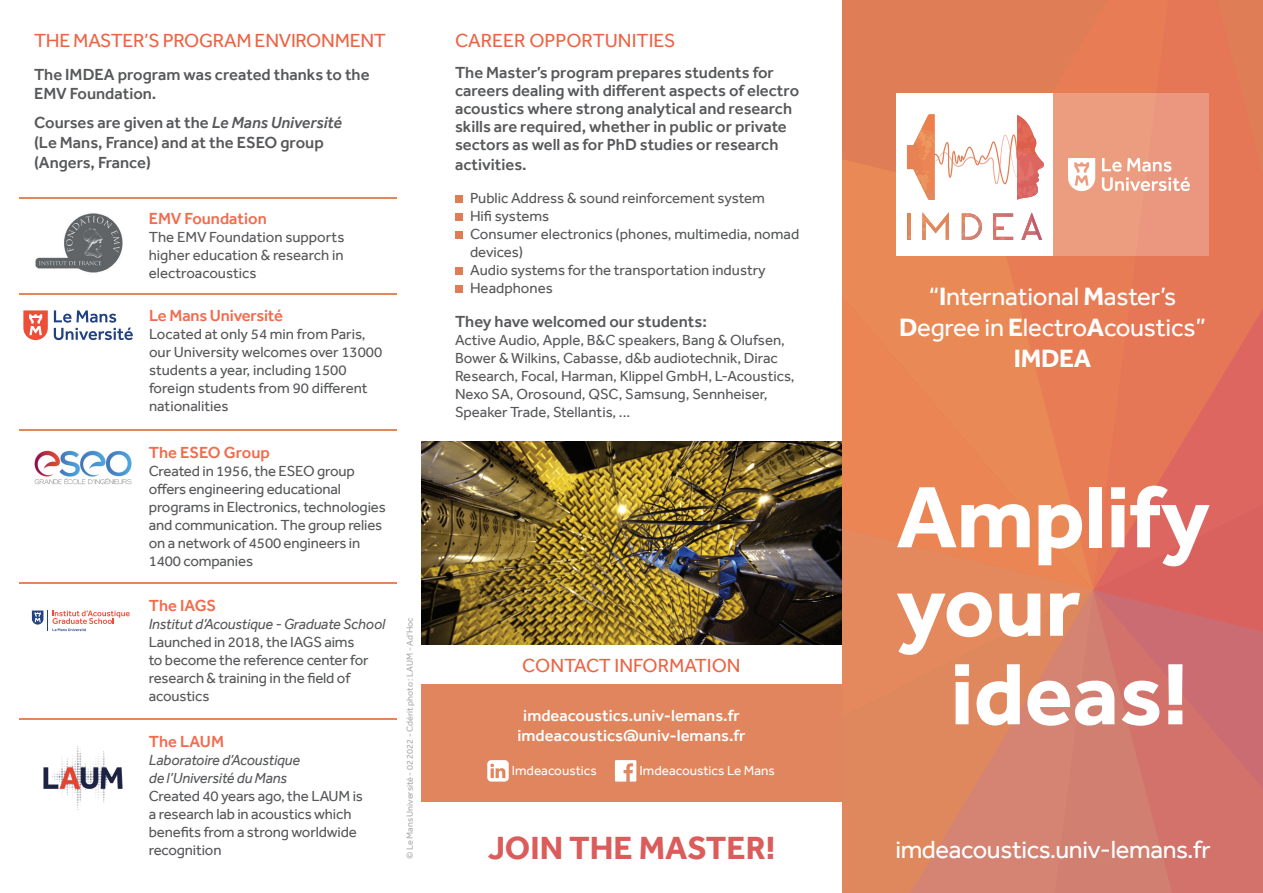
<style>
.page{position:relative;width:1263px;height:893px;background:#fff}
.page>*{position:absolute;margin:0;border:0;box-sizing:border-box;transform-origin:0 0}
.t1{font:700 90px "Effra";letter-spacing:-.005em;color:#fff}
.t2{font:700 33px "Effra";color:#da5c5b}
.t3{font:25.8px "Effra";letter-spacing:-.01em;color:#fff}
.t4{font:700 25.8px "Effra";letter-spacing:-.01em;color:#fff}
.t5{font:25.5px "Effra";letter-spacing:-.015em;color:#fff}
.t6{font:19.5px "Effra";letter-spacing:-.015em;color:#ec6444}
.t7{font:500 16.5px/18px "Effra";color:#57585a}
.t8{font:500 16.5px "Effra";color:#fff}
.Style_de_paragraphe{font:500 16.5px "Effra";color:#f26b4c}
.t9{font:15px/18px "Effra";letter-spacing:-.005em;color:#57585a}
.t10{font:italic 15px/18px "Effra";letter-spacing:-.01em;color:#57585a}
.t11{font:13.5px "Effra";color:#fff}
.t12{font:9px "Effra";color:#a8a9ad}
.s1{font-style:italic}
.s2{font-weight:700}
</style>
<div class="page">
<div style="left:842px;top:0;width:421px;height:893px;background:#df7d56"></div>
<svg style="left:1093px;top:590px;width:170px;height:303px;background:#d0726d"></svg>
<svg style="left:1168px;top:93px;width:95px;height:497px"></svg>
<svg style="left:990px;top:93px;width:178px;height:497px"></svg>
<svg style="left:842px;top:160px;width:251px;height:136px;fill:#e98955"></svg>
<div style="left:842px;top:296px;width:251px;height:232px;background:#e98555"></div>
<div style="left:842px;top:528px;width:251px;height:62px;background:#e38958"></div>
<div style="left:842px;top:590px;width:69px;height:303px;background:#e0885d"></div>
<svg style="left:911px;top:590px;width:182px;height:303px;fill:#e0885d"></svg>
<div style="left:896px;top:94px;width:156px;height:162px;background:#fff"></div>
<svg style="left:907px;top:114px;width:137px;height:86px"></svg>
<svg style="left:908px;top:214px;width:3px;height:26px"></svg>
<svg style="left:922px;top:212px;width:27px;height:28px"></svg>
<svg style="left:962px;top:214px;width:20px;height:26px"></svg>
<svg style="left:1021px;top:212px;width:21px;height:28px"></svg>
<svg style="left:993px;top:214px;width:20px;height:26px"></svg>
<div style="left:1052px;top:94px;width:156px;height:162px;background:#ed9d7f"></div>
<svg style="left:1102px;top:158px;width:88px;height:33px"></svg>
<svg style="left:1068px;top:158px;width:27px;height:33px"></svg>
<div style="left:455px;top:195px;width:7px;height:8px;background:#df7c54"></div>
<div style="left:455px;top:213px;width:7px;height:8px;background:#df7c54"></div>
<div style="left:455px;top:231px;width:7px;height:8px;background:#df7c54"></div>
<div style="left:455px;top:267px;width:7px;height:8px;background:#df7c54"></div>
<div style="left:455px;top:285px;width:7px;height:8px;background:#df7c54"></div>
<img style="left:421px;top:442px;width:421px;height:202px">
<div style="left:421px;top:685px;width:421px;height:117px;background:#e0855d"></div>
<svg style="left:615px;top:760px;width:21px;height:22px"></svg>
<svg style="left:487px;top:760px;width:22px;height:22px"></svg>
<img style="left:43px;top:746px;width:80px;height:64px">
<svg style="left:32px;top:610px;width:98px;height:21px"></svg>
<img style="left:34px;top:451px;width:98px;height:34px">
<svg style="left:54px;top:310px;width:79px;height:30px"></svg>
<svg style="left:23px;top:310px;width:25px;height:30px"></svg>
<img style="left:35px;top:213px;width:87px;height:60px">
<hr style="left:19px;top:719px;width:378px;height:1px;background:#e0885d">
<hr style="left:19px;top:583px;width:378px;height:1px;background:#e0885d">
<hr style="left:19px;top:429px;width:378px;height:2px;background:#e0885d">
<hr style="left:19px;top:293px;width:378px;height:2px;background:#e0885d">
<hr style="left:19px;top:197px;width:378px;height:1px;background:#e0885d">
<p class="t6" style="left:34px;top:29px;width:353px">THE MASTER’S PROGRAM ENVIRONMENT</p>
<p class="t7" style="left:34px;top:64px;width:337px;line-height:19.8px">The IMDEA program was created thanks to the<br>EMV Foundation.</p>
<p class="t7" style="left:34px;top:113px;width:310px;line-height:19.8px">Courses are given at the <span class="s1">Le Mans Université </span>(Le Mans, France) and at the ESEO group (Angers, France)</p>
<p class="Style_de_paragraphe" style="left:149px;top:208px;width:119px">EMV Foundation</p>
<p class="t9" style="left:149px;top:227px;width:197px;text-align:justify">The EMV Foundation supports higher education &amp; research in electroacoustics</p>
<p class="Style_de_paragraphe" style="left:149px;top:306px;width:135px">Le Mans Université</p>
<p class="t9" style="left:149px;top:325px;width:235px">Located at only 54 min from Paris, our University welcomes over 13000 students a year, including 1500 foreign students from 90 different nationalities</p>
<p class="Style_de_paragraphe" style="left:149px;top:442px;width:123px">The ESEO Group</p>
<p class="t9" style="left:149px;top:461px;width:238px">Created in 1956, the ESEO group offers engineering educational programs in Electronics, technologies and communication. The group relies on a network of 4500 engineers in<br>1400 companies</p>
<p class="Style_de_paragraphe" style="left:149px;top:595px;width:69px">The IAGS</p>
<p class="t9" style="left:149px;top:614px;width:238px"><span class="s1">Institut d’Acoustique - Graduate School<br></span>Launched in 2018, the IAGS aims<br>to become the reference center for research &amp; training in the field of acoustics</p>
<p class="Style_de_paragraphe" style="left:149px;top:731px;width:77px">The LAUM</p>
<p class="t10" style="left:149px;top:750px;width:153px">Laboratoire d’Acoustique de l’Université du Mans</p>
<p class="t9" style="left:149px;top:786px;width:216px">Created 40 years ago, the LAUM is a research lab in acoustics which benefits from a strong worldwide recognition</p>
<p class="t12" style="left:404px;top:859px;width:243px;rotate:-90deg">© Le Mans Université - 02 2022 - Cdérit photo : LAUM - Ad’Hoc</p>
<p class="t6" style="left:455px;top:29px;width:222px">CAREER OPPORTUNITIES</p>
<p class="t7" style="left:455px;top:63px;width:346px">The Master’s program prepares students for careers dealing with different aspects of electro acoustics where strong analytical and research skills are required, whether in public or private sectors as well as for PhD studies or research</p>
<p class="t7" style="left:455px;top:155px;width:73px">activities.</p>
<p class="t9" style="left:470px;top:188px;width:296px">Public Address &amp; sound reinforcement system</p>
<p class="t9" style="left:470px;top:206px;width:81px">Hifi systems</p>
<p class="t9" style="left:470px;top:224px;width:331px">Consumer electronics (phones, multimedia, nomad devices)</p>
<p class="t9" style="left:470px;top:260px;width:297px">Audio systems for the transportation industry</p>
<p class="t9" style="left:470px;top:278px;width:84px">Headphones</p>
<p class="t7" style="left:455px;top:313px;width:253px">They have welcomed our students:</p>
<p class="t9" style="left:455px;top:331px;width:341px">Active Audio, Apple, B&amp;C speakers, Bang &amp; Olufsen, Bower &amp; Wilkins, Cabasse, d&amp;b audiotechnik, Dirac Research, Focal, Harman, Klippel GmbH, L-Acoustics, Nexo SA, Orosound, QSC, Samsung, Sennheiser, Speaker Trade, Stellantis, ...</p>
<p class="t6" style="left:522px;top:654px;width:220px">CONTACT INFORMATION</p>
<p class="t8" style="left:523px;top:706px;width:218px">imdeacoustics.univ-lemans.fr</p>
<p class="t8" style="left:518px;top:726px;width:229px">imdeacoustics@univ-lemans.fr</p>
<p class="t11" style="left:512px;top:762px;width:87px">Imdeacoustics</p>
<p class="t11" style="left:639px;top:762px;width:137px">Imdeacoustics Le Mans</p>
<p class="t2" style="left:488px;top:828px;width:289px">JOIN THE MASTER!</p>
<p class="t3" style="left:929px;top:281px;width:249px">“<span class="s2">I</span>nternational <span class="s2">M</span>aster’s</p>
<p class="t3" style="left:899px;top:312px;width:308px"><span class="s2">D</span>egree in <span class="s2">E</span>lectro<span class="s2">A</span>coustics”</p>
<p class="t4" style="left:1014px;top:343px;width:79px">IMDEA</p>
<p class="t1" style="left:896px;top:464px;width:315px">Amplify</p>
<p class="t1" style="left:896px;top:552px;width:186px">your</p>
<p class="t1" style="left:950px;top:641px;width:239px">ideas!</p>
<p class="t5" style="left:895px;top:834px;width:317px">imdeacoustics.univ-lemans.fr</p>
</div>
